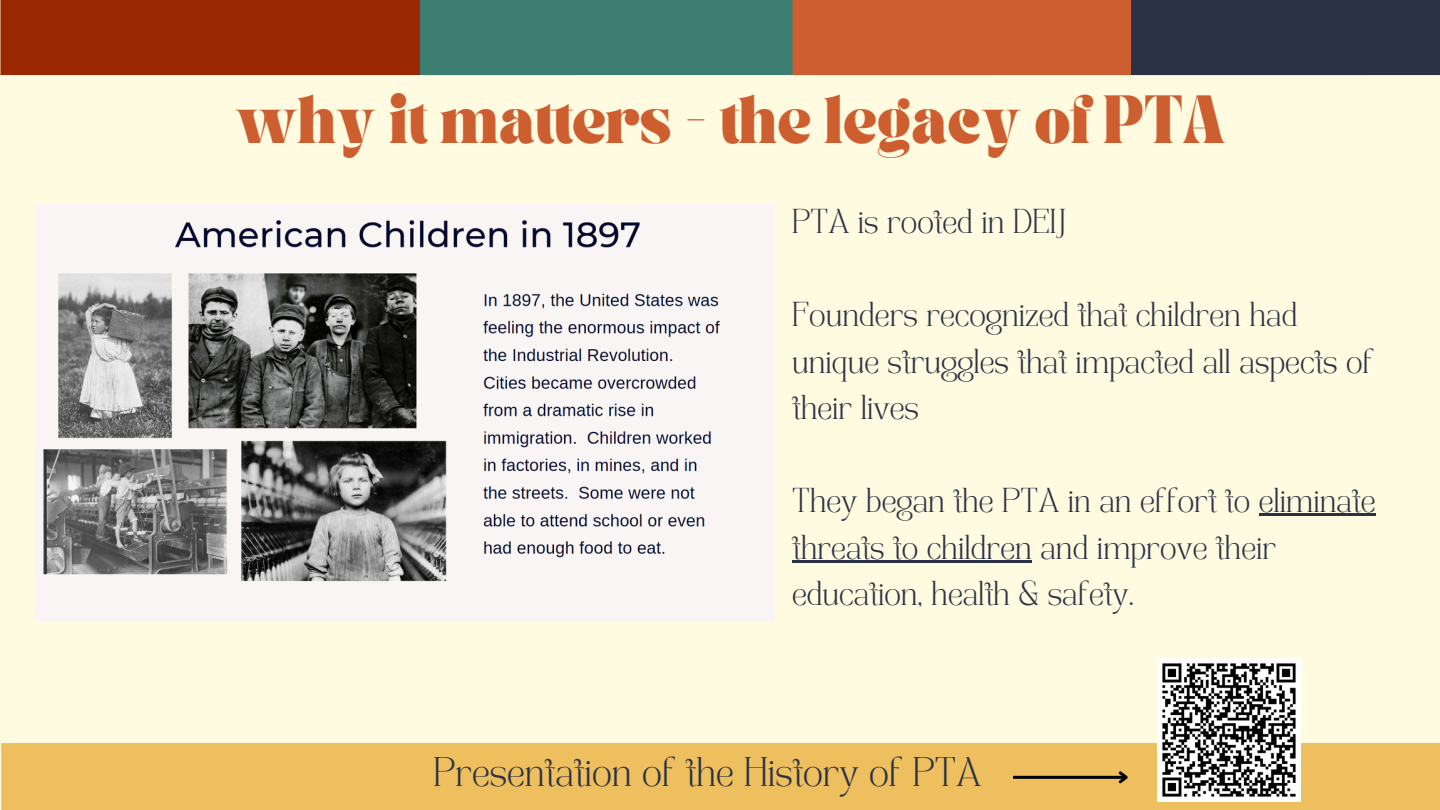
<style>
.page{position:relative;width:1440px;height:810px;background:#fffbe1}
.page>*{position:absolute;margin:0;border:0;box-sizing:border-box;transform-origin:0 0}
.t1{font:700 41.8px "TANASHFORD";color:#cd5e30}
.t2{font:29px "TANGARLAND";color:#2b3244}
.t3{font:24.2px/46.5px "TANGARLAND";color:#2b3244}
</style>
<div class="page">
<svg style="left:0;top:0;width:1440px;height:75px;background:#754d37"></svg>
<div style="left:1px;top:743px;width:1439px;height:67px;background:#edbf5f"></div>
<img style="left:1157px;top:658px;width:144px;height:143px">
<img style="left:35px;top:205px;width:740px;height:415px">
<hr style="left:1013px;top:776px;width:113px;height:3px;background:#000">
<svg style="left:1116px;top:769px;width:15px;height:17px"></svg>
<hr style="left:1259px;top:514px;width:117px;height:2px;background:#2b3244">
<hr style="left:792px;top:560px;width:240px;height:2px;background:#2b3244">
<p class="t1" style="left:235px;top:93px;width:991px">why it matters - the legacy of PTA</p>
<h1 class="t3" style="left:792px;top:202px;width:275px">PTA is rooted in DEIJ</h1>
<p class="t3" style="left:792px;top:295px;width:583px">Founders recognized that children had unique struggles that impacted all aspects of their lives</p>
<p class="t3" style="left:792px;top:481px;width:585px">They began the PTA in an effort to eliminate threats to children and improve their education, health &amp; safety.</p>
<p class="t2" style="left:433px;top:757px;width:550px">Presentation of the History of PTA</p>
</div>
